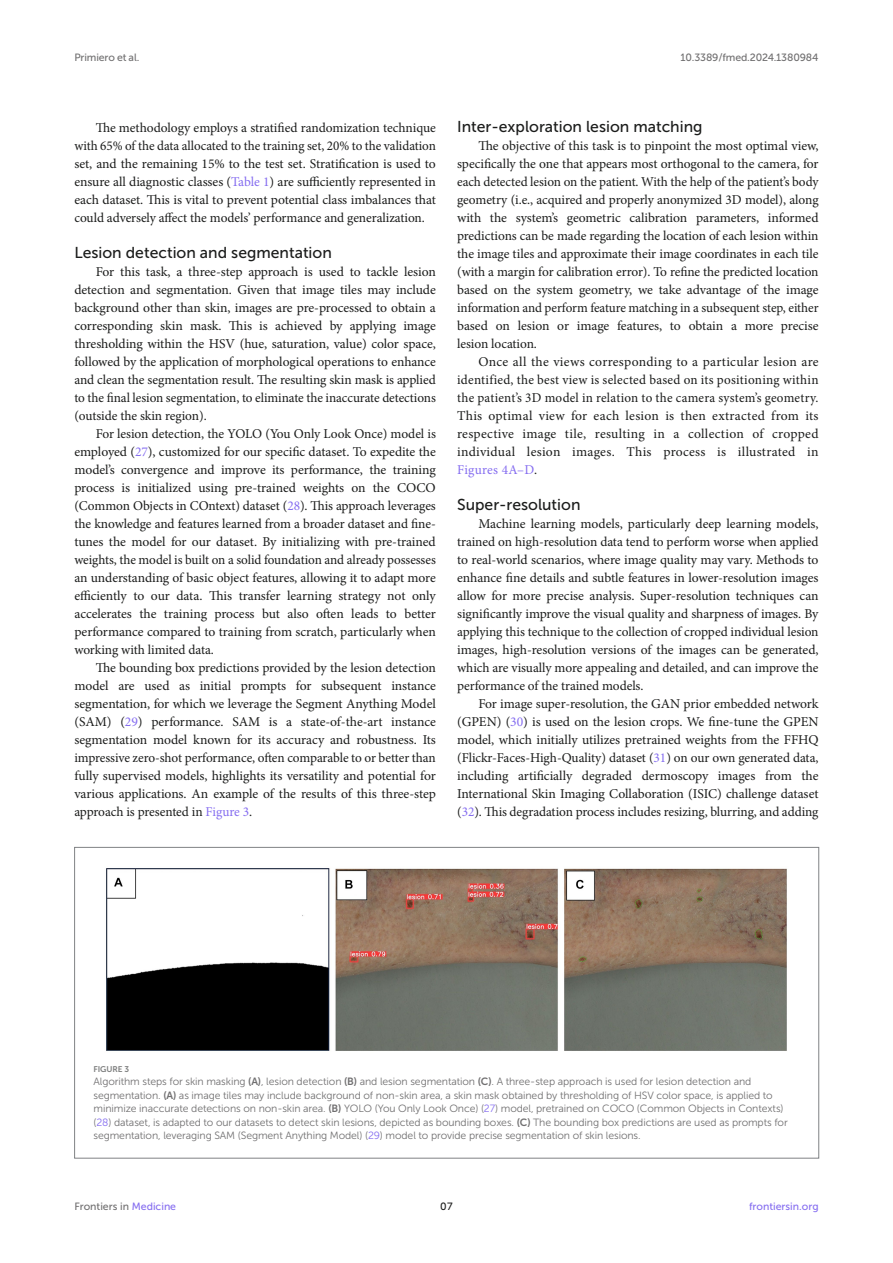
<style>
.page{position:relative;width:893px;height:1263px;background:#fff}
.page>*{position:absolute;margin:0;border:0;box-sizing:border-box;transform-origin:0 0}
.HEAD_3{font:15.75px "Museo Sans 500";color:#1b1c1b}
.TEXT{font:13.5px/18px "Minion Pro";letter-spacing:-.005em;color:#1b1c1b;text-align:justify}
.TEXT_FLUSH{font:13.5px/18px "Minion Pro";letter-spacing:-.005em;color:#1b1c1b;text-align:justify}
.FIG_LEG{font:10.5px/13.5px "Museo Sans 300";letter-spacing:-.01em;color:#706f70}
.t1{font:10.5px "Museo Sans 500";letter-spacing:-.015em;color:#706f70}
.t2{font:10.5px "Museo Sans 500";color:#856df0}
.t3{font:10.5px "Museo Sans 500";color:#1b1c1b}
.FIG_HD{font:8.25px "Museo Sans 700";letter-spacing:-.01em;color:#7e7f7f}
.s1{color:#856df0}
.s2{font-family:"Museo Sans 700"}
</style>
<div class="page">
<img style="left:106px;top:868px;width:681px;height:183px">
<p class="t1" style="left:74px;top:51px;width:66px">Primiero et al.</p>
<p class="t1" style="left:681px;top:51px;width:139px">10.3389/fmed.2024.1380984</p>
<p class="TEXT" style="left:74px;top:119px;width:363px;text-indent:21px">The methodology employs a stratified randomization technique with 65% of the data allocated to the training set, 20% to the validation set, and the remaining 15% to the test set. Stratification is used to ensure all diagnostic classes (<span class="s1">Table 1</span>) are sufficiently represented in each dataset. This is vital to prevent potential class imbalances that could adversely affect the models’ performance and generalization.</p>
<p class="HEAD_3" style="left:74px;top:244px;width:259px">Lesion detection and segmentation</p>
<p class="TEXT_FLUSH" style="left:74px;top:263px;width:363px;text-indent:21px">For this task, a three-step approach is used to tackle lesion detection and segmentation. Given that image tiles may include background other than skin, images are pre-processed to obtain a corresponding skin mask. This is achieved by applying image thresholding within the HSV (hue, saturation, value) color space, followed by the application of morphological operations to enhance and clean the segmentation result. The resulting skin mask is applied to the final lesion segmentation, to eliminate the inaccurate detections (outside the skin region).</p>
<p class="TEXT" style="left:74px;top:425px;width:363px;text-indent:21px">For lesion detection, the YOLO (You Only Look Once) model is employed (<span class="s1">27</span>), customized for our specific dataset. To expedite the model’s convergence and improve its performance, the training process is initialized using pre-trained weights on the COCO (Common Objects in COntext) dataset (<span class="s1">28</span>). This approach leverages the knowledge and features learned from a broader dataset and fine&shy;tunes the model for our dataset. By initializing with pre-trained weights, the model is built on a solid foundation and already possesses an understanding of basic object features, allowing it to adapt more efficiently to our data. This transfer learning strategy not only accelerates the training process but also often leads to better performance compared to training from scratch, particularly when working with limited data.</p>
<p class="TEXT" style="left:74px;top:659px;width:363px;text-indent:21px">The bounding box predictions provided by the lesion detection model are used as initial prompts for subsequent instance segmentation, for which we leverage the Segment Anything Model (SAM) (<span class="s1">29</span>) performance. SAM is a state-of-the-art instance segmentation model known for its accuracy and robustness. Its impressive zero-shot performance, often comparable to or better than fully supervised models, highlights its versatility and potential for various applications. An example of the results of this three-step approach is presented in <span class="s1">Figure 3</span>.</p>
<p class="HEAD_3" style="left:457px;top:118px;width:247px">Inter-exploration lesion matching</p>
<p class="TEXT_FLUSH" style="left:457px;top:137px;width:363px;text-indent:21px">The objective of this task is to pinpoint the most optimal view, specifically the one that appears most orthogonal to the camera, for each detected lesion on the patient. With the help of the patient’s body geometry (i.e., acquired and properly anonymized 3D model), along with the system’s geometric calibration parameters, informed predictions can be made regarding the location of each lesion within the image tiles and approximate their image coordinates in each tile (with a margin for calibration error). To refine the predicted location based on the system geometry, we take advantage of the image information and perform feature matching in a subsequent step, either based on lesion or image features, to obtain a more precise lesion location.</p>
<p class="TEXT" style="left:457px;top:353px;width:363px;text-indent:21px">Once all the views corresponding to a particular lesion are identified, the best view is selected based on its positioning within the patient’s 3D model in relation to the camera system’s geometry.<br>This optimal view for each lesion is then extracted from its respective image tile, resulting in a collection of cropped individual lesion images. This process is illustrated in <span class="s1">Figures 4A–D</span>.</p>
<p class="HEAD_3" style="left:457px;top:496px;width:125px">Super-resolution</p>
<p class="TEXT_FLUSH" style="left:457px;top:515px;width:363px;text-indent:21px">Machine learning models, particularly deep learning models, trained on high-resolution data tend to perform worse when applied to real-world scenarios, where image quality may vary. Methods to enhance fine details and subtle features in lower-resolution images allow for more precise analysis. Super-resolution techniques can significantly improve the visual quality and sharpness of images. By applying this technique to the collection of cropped individual lesion images, high-resolution versions of the images can be generated, which are visually more appealing and detailed, and can improve the performance of the trained models.</p>
<p class="TEXT" style="left:457px;top:695px;width:363px;text-indent:21px">For image super-resolution, the GAN prior embedded network (GPEN) (<span class="s1">30</span>) is used on the lesion crops. We fine-tune the GPEN model, which initially utilizes pretrained weights from the FFHQ (Flickr-Faces-High-Quality) dataset (<span class="s1">31</span>) on our own generated data, including artificially degraded dermoscopy images from the International Skin Imaging Collaboration (ISIC) challenge dataset (<span class="s1">32</span>). This degradation process includes resizing, blurring, and adding</p>
<p class="FIG_HD" style="left:94px;top:1064px;width:37px">FIGURE 3</p>
<p class="FIG_LEG" style="left:94px;top:1075px;width:696px">Algorithm steps for skin masking <span class="s2">(A)</span>, lesion detection <span class="s2">(B)</span> and lesion segmentation <span class="s2">(C)</span>. A three-step approach is used for lesion detection and segmentation. <span class="s2">(A)</span> as image tiles may include background of non-skin area, a skin mask obtained by thresholding of HSV color space, is applied to minimize inaccurate detections on non-skin area. <span class="s2">(B)</span> YOLO (You Only Look Once) (<span class="s1">27</span>) model, pretrained on COCO (Common Objects in Contexts) (<span class="s1">28</span>) dataset, is adapted to our datasets to detect skin lesions, depicted as bounding boxes. <span class="s2">(C)</span> The bounding box predictions are used as prompts for segmentation, leveraging SAM (Segment Anything Model) (<span class="s1">29</span>) model to provide precise segmentation of skin lesions.</p>
<p class="t1" style="left:74px;top:1200px;width:103px">Frontiers in <span class="s1">Medicine</span></p>
<p class="t3" style="left:440px;top:1200px;width:14px">07</p>
<p class="t2" style="left:749px;top:1200px;width:71px">frontiersin.org</p>
</div>
